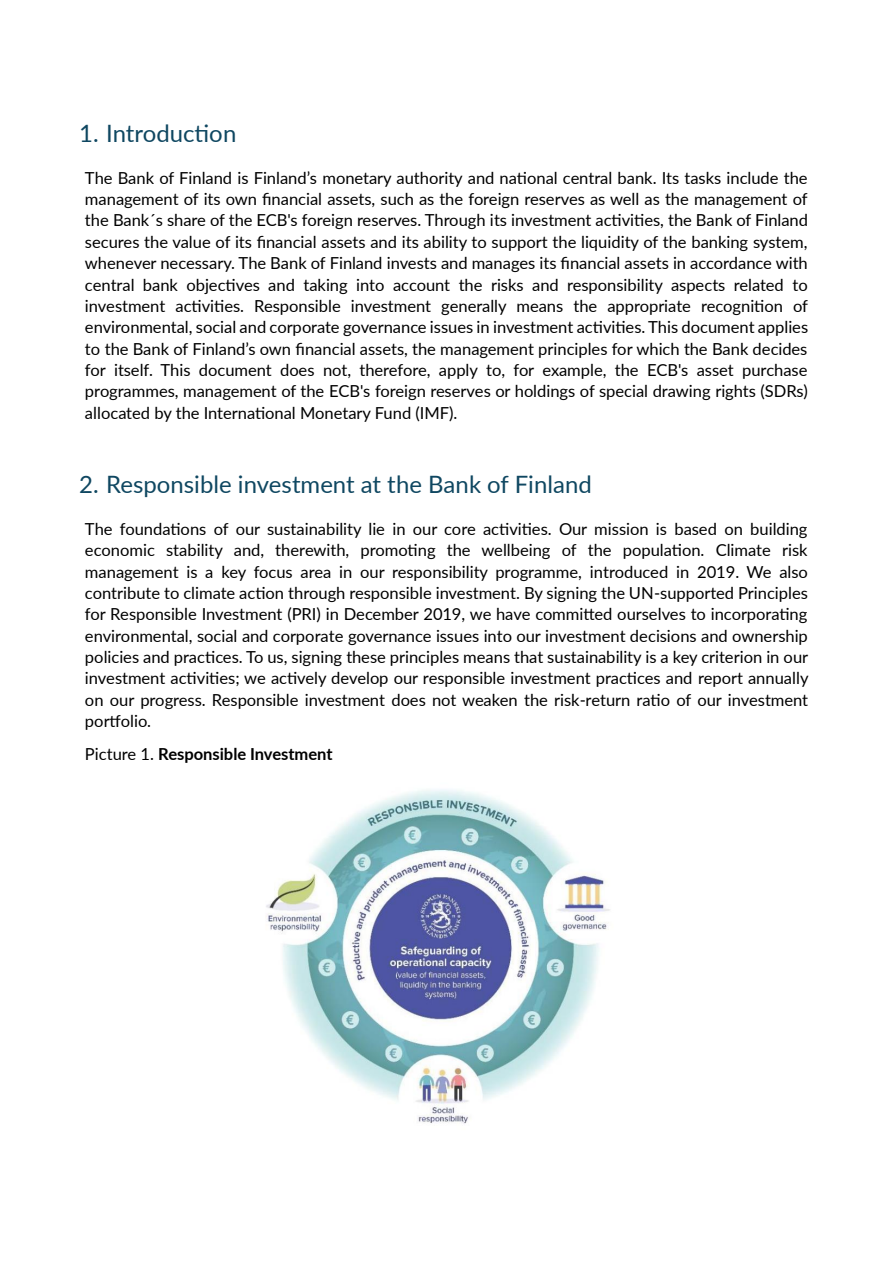
<style>
.page{position:relative;width:893px;height:1263px;background:#fff}
.page>*{position:absolute;margin:0;border:0;box-sizing:border-box;transform-origin:0 0}
.t1{font:24px "Lato";color:#0f4761}
.t2{font:16.5px/21.3px "Lato";letter-spacing:-.005em;color:#000;text-align:justify}
.t3{font:700 16.5px "Lato";letter-spacing:-.005em;color:#000}
.s1{font-weight:400}
</style>
<div class="page">
<img style="left:266px;top:789px;width:344px;height:335px">
<h2 class="t1" style="left:79px;top:118px;width:159px">1. Introduction</h2>
<p class="t2" style="left:85px;top:167px;width:725px">The Bank of Finland is Finland’s monetary authority and national central bank. Its tasks include the management of its own financial assets, such as the foreign reserves as well as the management of the Bank´s share of the ECB's foreign reserves. Through its investment activities, the Bank of Finland secures the value of its financial assets and its ability to support the liquidity of the banking system, whenever necessary. The Bank of Finland invests and manages its financial assets in accordance with central bank objectives and taking into account the risks and responsibility aspects related to investment activities. Responsible investment generally means the appropriate recognition of environmental, social and corporate governance issues in investment activities. This document applies to the Bank of Finland’s own financial assets, the management principles for which the Bank decides for itself. This document does not, therefore, apply to, for example, the ECB's asset purchase programmes, management of the ECB's foreign reserves or holdings of special drawing rights (SDRs) allocated by the International Monetary Fund (IMF).</p>
<h2 class="t1" style="left:79px;top:469px;width:514px">2. Responsible investment at the Bank of Finland</h2>
<p class="t2" style="left:85px;top:518px;width:725px">The foundations of our sustainability lie in our core activities. Our mission is based on building economic stability and, therewith, promoting the wellbeing of the population. Climate risk management is a key focus area in our responsibility programme, introduced in 2019. We also contribute to climate action through responsible investment. By signing the UN-supported Principles for Responsible Investment (PRI) in December 2019, we have committed ourselves to incorporating environmental, social and corporate governance issues into our investment decisions and ownership policies and practices. To us, signing these principles means that sustainability is a key criterion in our investment activities; we actively develop our responsible investment practices and report annually on our progress. Responsible investment does not weaken the risk-return ratio of our investment portfolio.</p>
<p class="t3" style="left:85px;top:744px;width:249px"><span class="s1">Picture 1.</span> Responsible Investment</p>
</div>
